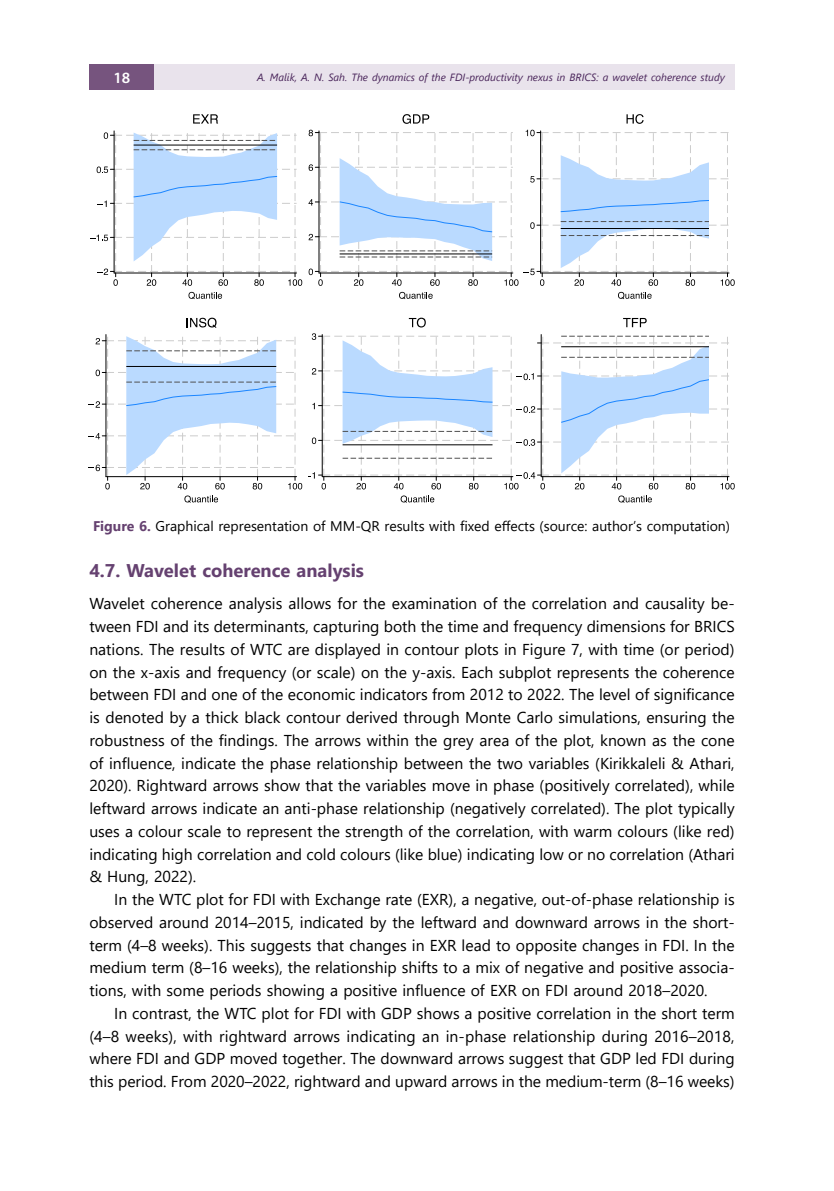
<style>
.page{position:relative;width:834px;height:1191px;background:#fff}
.page>*{position:absolute;margin:0;border:0;box-sizing:border-box;transform-origin:0 0}
.t1{font:700 18.38px "Segoe UI";color:#654170}
.t2{font:15.75px/22.8px "Segoe UI";color:#000;text-align:justify}
.t3{font:600 15.75px "Myriad Pro";color:#fff}
.t4{font:14px "Segoe UI";color:#000}
.t5{font:italic 10.5px "Segoe UI";color:#482359}
.s1{font-weight:700;color:#654170}
</style>
<div class="page">
<div style="left:89px;top:64px;width:65px;height:26px;background:#76547e"></div>
<div style="left:154px;top:64px;width:580px;height:26px;background:#e9e3ec"></div>
<hr style="left:114px;top:131px;width:1px;height:142px;background:#000">
<svg style="left:188px;top:292px;width:34px;height:7px"></svg>
<svg style="left:193px;top:114px;width:25px;height:10px"></svg>
<svg style="left:399px;top:292px;width:33px;height:7px"></svg>
<svg style="left:402px;top:114px;width:27px;height:10px"></svg>
<svg style="left:618px;top:292px;width:33px;height:7px"></svg>
<svg style="left:626px;top:114px;width:17px;height:10px"></svg>
<hr style="left:106px;top:334px;width:1px;height:142px;background:#000">
<svg style="left:184px;top:495px;width:34px;height:8px"></svg>
<svg style="left:187px;top:318px;width:29px;height:10px"></svg>
<svg style="left:400px;top:495px;width:34px;height:8px"></svg>
<svg style="left:409px;top:318px;width:16px;height:9px"></svg>
<svg style="left:618px;top:495px;width:33px;height:8px"></svg>
<svg style="left:623px;top:318px;width:23px;height:9px"></svg>
<svg style="left:309px;top:333px;width:425px;height:156px"></svg>
<svg style="left:88px;top:336px;width:214px;height:153px"></svg>
<svg style="left:90px;top:132px;width:212px;height:154px"></svg>
<svg style="left:308px;top:130px;width:426px;height:156px"></svg>
<p class="t3" style="left:113px;top:67px;width:18px">18</p>
<p class="t5" style="left:257px;top:67px;width:469px">A. Malik, A. N. Sah. The dynamics of the FDI-productivity nexus in BRICS: a wavelet coherence study</p>
<p class="t4" style="left:93px;top:512px;width:638px"><span class="s1">Figure 6.</span> Graphical representation of MM-QR results with fixed effects (source: author’s computation)</p>
<p class="t1" style="left:89px;top:553px;width:276px">4.7. Wavelet coherence analysis</p>
<p class="t2" style="left:89px;top:591px;width:647px">Wavelet coherence analysis allows for the examination of the correlation and causality be&shy;tween FDI and its determinants, capturing both the time and frequency dimensions for BRICS nations. The results of WTC are displayed in contour plots in Figure 7, with time (or period) on the x-axis and frequency (or scale) on the y-axis. Each subplot represents the coherence between FDI and one of the economic indicators from 2012 to 2022. The level of significance is denoted by a thick black contour derived through Monte Carlo simulations, ensuring the robustness of the findings. The arrows within the grey area of the plot, known as the cone of influence, indicate the phase relationship between the two variables (Kirikkaleli &amp; Athari, 2020). Rightward arrows show that the variables move in phase (positively correlated), while leftward arrows indicate an anti-phase relationship (negatively correlated). The plot typically uses a colour scale to represent the strength of the correlation, with warm colours (like red) indicating high correlation and cold colours (like blue) indicating low or no correlation (Athari &amp; Hung, 2022).</p>
<p class="t2" style="left:89px;top:886px;width:646px;text-indent:25px">In the WTC plot for FDI with Exchange rate (EXR), a negative, out-of-phase relationship is observed around 2014–2015, indicated by the leftward and downward arrows in the short&shy;term (4–8 weeks). This suggests that changes in EXR lead to opposite changes in FDI. In the medium term (8–16 weeks), the relationship shifts to a mix of negative and positive associa&shy;tions, with some periods showing a positive influence of EXR on FDI around 2018–2020.</p>
<p class="t2" style="left:89px;top:1000px;width:646px;text-indent:25px">In contrast, the WTC plot for FDI with GDP shows a positive correlation in the short term (4–8 weeks), with rightward arrows indicating an in-phase relationship during 2016–2018, where FDI and GDP moved together. The downward arrows suggest that GDP led FDI during this period. From 2020–2022, rightward and upward arrows in the medium-term (8–16 weeks)</p>
</div>
